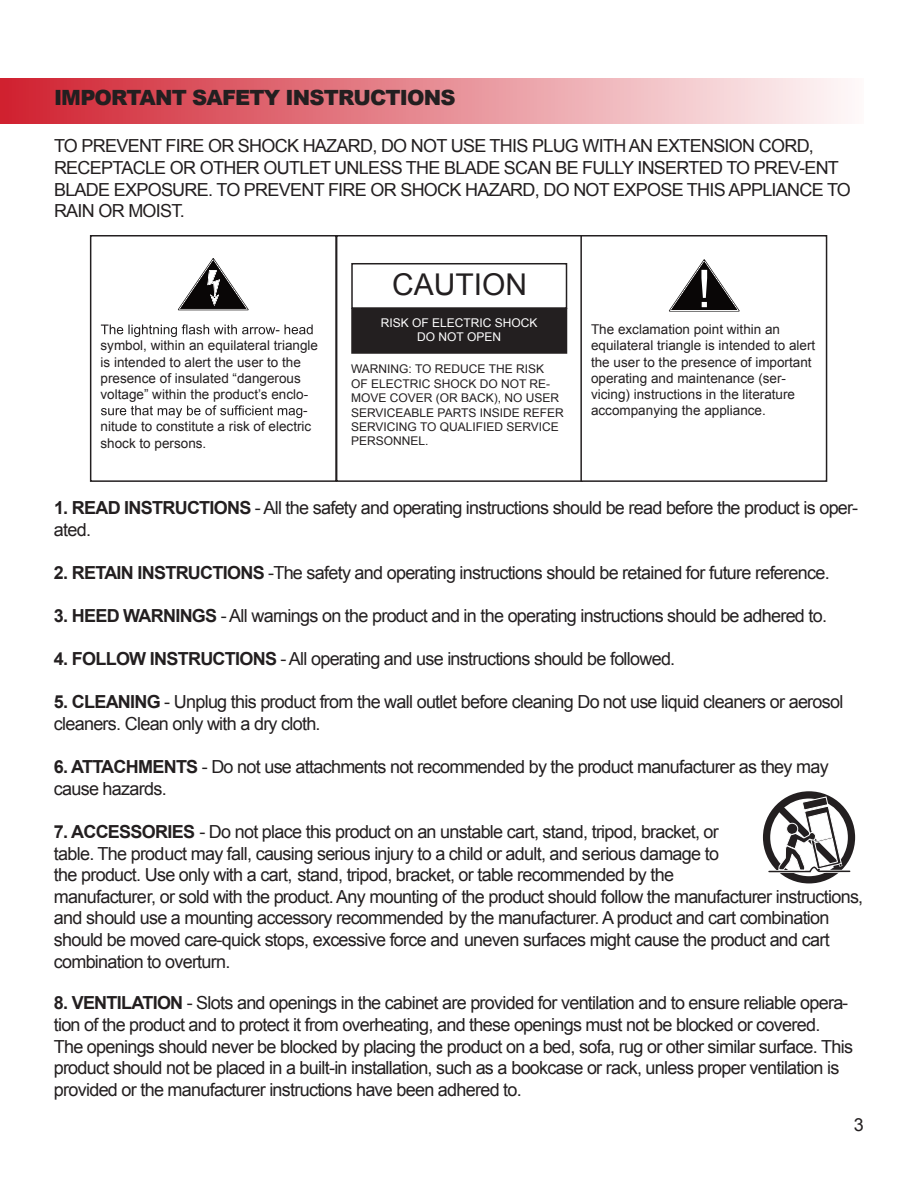
<style>
.page{position:relative;width:918px;height:1188px;background:#fff}
.page>*{position:absolute;margin:0;border:0;box-sizing:border-box;transform-origin:0 0}
.t1{font:30px "Arial";color:#231f20}
.t2{font:900 21px "Arial";letter-spacing:-.04em;color:#231f20}
.t3{font:18px/21.6px "Arial";letter-spacing:-.04em;color:#231f20}
.t4{font:13.5px/16.2px "Arial";color:#231f20}
.t5{font:12px/14.4px "Arial";color:#231f20}
.t6{font:12px/14.4px "Arial";color:#fff;text-align:center}
.s1{font-weight:700}
</style>
<div class="page">
<div style="left:0;top:79px;width:863px;height:45px;background:linear-gradient(to right,#d0202f,#fef9fa)"></div>
<div style="left:90px;top:235px;width:247px;height:247px;border:2px solid #231f20"></div>
<svg style="left:101px;top:324px;width:212px;height:13px"></svg>
<svg style="left:101px;top:405px;width:201px;height:13px"></svg>
<svg style="left:178px;top:258px;width:71px;height:52px"></svg>
<div style="left:336px;top:235px;width:247px;height:247px;border:2px solid #231f20"></div>
<div style="left:351px;top:263px;width:216px;height:46px;border:2px solid #231f20"></div>
<div style="left:352px;top:309px;width:215px;height:44px;background:#231f20"></div>
<div style="left:351px;top:308px;width:216px;height:46px;border:2px solid #231f20"></div>
<div style="left:580px;top:235px;width:247px;height:247px;border:2px solid #231f20"></div>
<svg style="left:669px;top:259px;width:71px;height:53px"></svg>
<div style="left:763px;top:791px;width:92px;height:92px;background:#231f20;border-radius:50%"></div>
<svg style="left:766px;top:796px;width:87px;height:79px"></svg>
<p class="t2" style="left:54px;top:82px;width:403px">IMPORTANT SAFETY INSTRUCTIONS</p>
<p class="t3" style="left:54px;top:135px;width:799px">TO PREVENT FIRE OR SHOCK HAZARD, DO NOT USE THIS PLUG WITH AN EXTENSION CORD, RECEPTACLE OR OTHER OUTLET UNLESS THE BLADE SCAN BE FULLY INSERTED TO PREV-ENT BLADE EXPOSURE. TO PREVENT FIRE OR SHOCK HAZARD, DO NOT EXPOSE THIS APPLIANCE TO RAIN OR MOIST.</p>
<p class="t4" style="left:101px;top:338px;width:219px">symbol, within an equilateral triangle</p>
<p class="t4" style="left:101px;top:354px;width:202px">is intended to alert the user to the</p>
<p class="t4" style="left:101px;top:370px;width:202px">presence of insulated “dangerous</p>
<p class="t4" style="left:101px;top:386px;width:209px">voltage” within the product’s enclo-</p>
<p class="t4" style="left:303px;top:403px;width:6px">-</p>
<p class="t4" style="left:101px;top:419px;width:212px">nitude to constitute a risk of electric</p>
<p class="t4" style="left:101px;top:435px;width:107px">shock to persons.</p>
<h1 class="t1" style="left:392px;top:265px;width:136px">CAUTION</h1>
<p class="t6" style="left:381px;top:316px;width:158px">RISK OF ELECTRIC SHOCK<br>DO NOT OPEN</p>
<p class="t5" style="left:351px;top:362px;width:214px">WARNING: TO REDUCE THE RISK<br>OF ELECTRIC SHOCK DO NOT RE-<br>MOVE COVER (OR BACK), NO USER<br>SERVICEABLE PARTS INSIDE REFER<br>SERVICING TO QUALIFIED SERVICE<br>PERSONNEL.</p>
<p class="t4" style="left:591px;top:322px;width:226px">The exclamation point within an equilateral triangle is intended to alert the user to the presence of important operating and maintenance (ser&shy;vicing) instructions in the literature accompanying the appliance.</p>
<p class="t3" style="left:54px;top:497px;width:806px"><span class="s1">1. READ INSTRUCTIONS</span> - All the safety and operating instructions should be read before the product is oper&shy;ated.</p>
<p class="t3" style="left:54px;top:562px;width:777px"><span class="s1">2. RETAIN INSTRUCTIONS</span> -The safety and operating instructions should be retained for future reference.</p>
<p class="t3" style="left:54px;top:605px;width:775px"><span class="s1">3. HEED WARNINGS</span> - All warnings on the product and in the operating instructions should be adhered to.</p>
<p class="t3" style="left:54px;top:648px;width:623px"><span class="s1">4. FOLLOW INSTRUCTIONS</span> - All operating and use instructions should be followed.</p>
<p class="t3" style="left:54px;top:691px;width:791px"><span class="s1">5. CLEANING</span> - Unplug this product from the wall outlet before cleaning Do not use liquid cleaners or aerosol cleaners. Clean only with a dry cloth.</p>
<p class="t3" style="left:54px;top:756px;width:776px"><span class="s1">6. ATTACHMENTS</span> - Do not use attachments not recommended by the product manufacturer as they may cause hazards.</p>
<p class="t3" style="left:54px;top:821px;width:811px"><span class="s1">7. ACCESSORIES</span> - Do not place this product on an unstable cart, stand, tripod, bracket, or<br>table. The product may fall, causing serious injury to a child or adult, and serious damage to<br>the product. Use only with a cart, stand, tripod, bracket, or table recommended by the<br>manufacturer, or sold with the product. Any mounting of the product should follow the manufacturer instructions, and should use a mounting accessory recommended by the manufacturer. A product and cart combination should be moved care-quick stops, excessive force and uneven surfaces might cause the product and cart combination to overturn.</p>
<p class="t3" style="left:54px;top:992px;width:801px"><span class="s1">8. VENTILATION</span> - Slots and openings in the cabinet are provided for ventilation and to ensure reliable opera&shy;tion of the product and to protect it from overheating, and these openings must not be blocked or covered.<br>The openings should never be blocked by placing the product on a bed, sofa, rug or other similar surface. This product should not be placed in a built-in installation, such as a bookcase or rack, unless proper ventilation is provided or the manufacturer instructions have been adhered to.</p>
<p class="t3" style="left:854px;top:1115px;width:12px">3</p>
</div>
